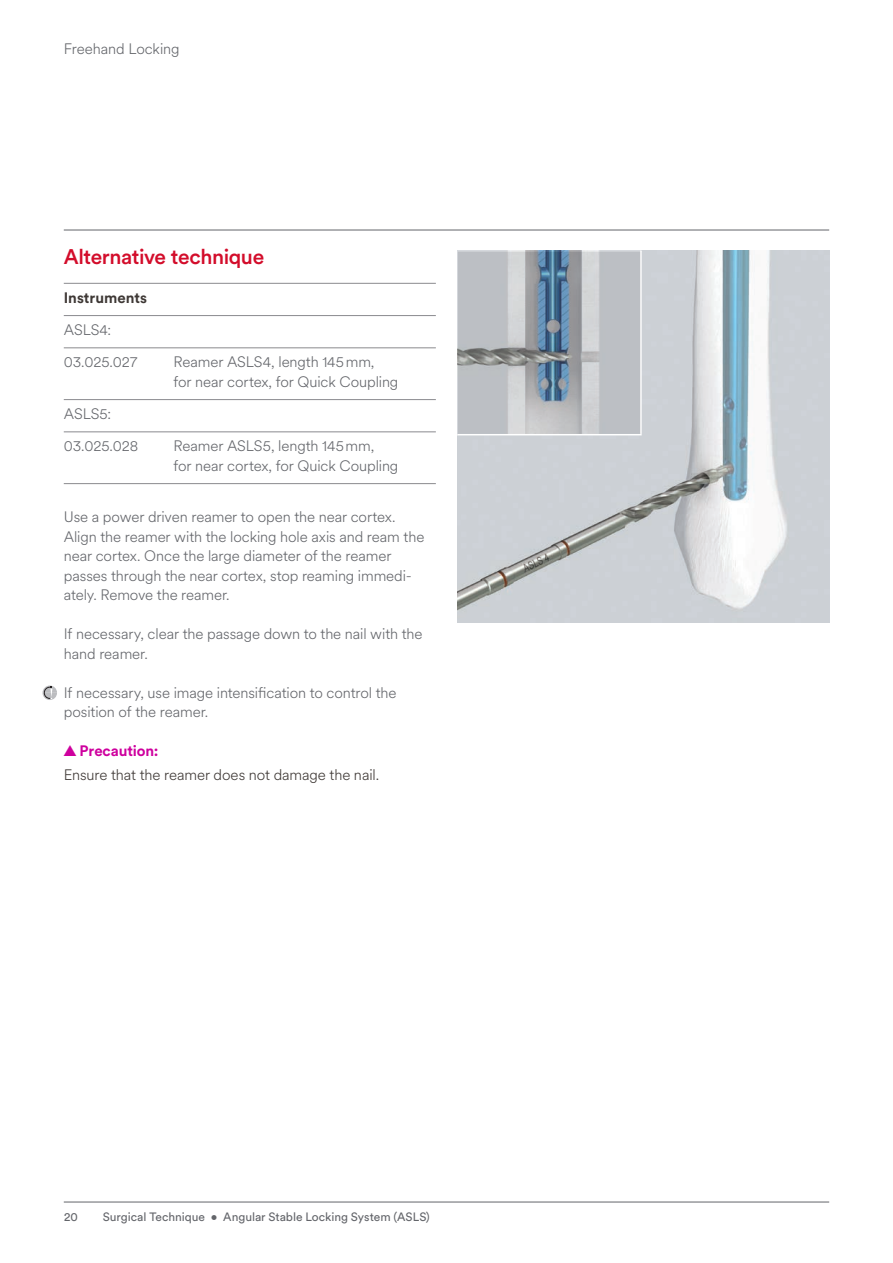
<style>
.page{position:relative;width:893px;height:1263px;background:#fff}
.page>*{position:absolute;margin:0;border:0;box-sizing:border-box;transform-origin:0 0}
._04_Step_Number_Copy{font:500 21px "J&J Circular";letter-spacing:-.02em;color:#d30d2b}
._07_Body_Copy{font:300 15px/19.5px "J&J Circular";letter-spacing:-.005em;color:#63656a}
._09_Instrument_Rule{font:300 15px/19.5px "J&J Circular";letter-spacing:-.005em;color:#63656a}
._11_Text_Call_Out{font:300 15px "J&J Circular";letter-spacing:-.005em;color:#3e3835}
.t1{font:700 15px "J&J Circular";letter-spacing:-.01em;color:#ce009e}
._09_Instrument_Title{font:700 15px "J&J Circular";color:#3e3835}
.t2{font:12px "J&J Circular";color:#63656a}
</style>
<div class="page">
<img style="left:457px;top:251px;width:372px;height:372px">
<hr style="left:640px;top:251px;width:2px;height:183px;background:#fff">
<hr style="left:457px;top:434px;width:185px;height:1px;background:#fff">
<img style="left:457px;top:251px;width:183px;height:183px">
<hr style="left:64px;top:230px;width:765px;height:1px;background:#63656a">
<hr style="left:64px;top:1202px;width:765px;height:1px;background:#63656a">
<hr style="left:64px;top:283px;width:372px;height:1px;background:#8a8a8e">
<hr style="left:64px;top:315px;width:372px;height:1px;background:#8a8a8e">
<hr style="left:64px;top:348px;width:372px;height:1px;background:#8a8a8e">
<hr style="left:64px;top:399px;width:372px;height:1px;background:#8a8a8e">
<hr style="left:64px;top:432px;width:372px;height:1px;background:#8a8a8e">
<hr style="left:64px;top:483px;width:372px;height:1px;background:#8a8a8e">
<svg style="left:43px;top:685px;width:14px;height:15px"></svg>
<p class="_07_Body_Copy" style="left:64px;top:38px;width:117px">Freehand Locking</p>
<p class="_04_Step_Number_Copy" style="left:64px;top:242px;width:202px">Alternative technique</p>
<p class="_09_Instrument_Title" style="left:64px;top:287px;width:85px">Instruments</p>
<p class="_09_Instrument_Rule" style="left:64px;top:319px;width:49px">ASLS4:</p>
<p class="_09_Instrument_Rule" style="left:64px;top:352px;width:75px">03.025.027</p>
<p class="_09_Instrument_Rule" style="left:173px;top:352px;width:226px">Reamer ASLS4, length 145mm,<br>for near cortex, for Quick Coupling</p>
<p class="_09_Instrument_Rule" style="left:64px;top:403px;width:49px">ASLS5:</p>
<p class="_09_Instrument_Rule" style="left:64px;top:436px;width:76px">03.025.028</p>
<p class="_09_Instrument_Rule" style="left:173px;top:436px;width:226px">Reamer ASLS5, length 145mm,<br>for near cortex, for Quick Coupling</p>
<p class="_07_Body_Copy" style="left:64px;top:507px;width:362px">Use a power driven reamer to open the near cortex.<br>Align the reamer with the locking hole axis and ream the near cortex. Once the large diameter of the reamer passes through the near cortex, stop reaming immedi&shy;ately. Remove the reamer.</p>
<p class="_07_Body_Copy" style="left:64px;top:624px;width:360px">If necessary, clear the passage down to the nail with the hand reamer.</p>
<p class="_07_Body_Copy" style="left:64px;top:682px;width:334px">If necessary, use image intensification to control the position of the reamer.</p>
<p class="t1" style="left:64px;top:741px;width:96px">▲ Precaution:</p>
<p class="_11_Text_Call_Out" style="left:64px;top:765px;width:317px">Ensure that the reamer does not damage the nail.</p>
<p class="t2" style="left:64px;top:1208px;width:15px">20</p>
<p class="t2" style="left:103px;top:1208px;width:329px">Surgical Technique • Angular Stable Locking System (ASLS)</p>
</div>
